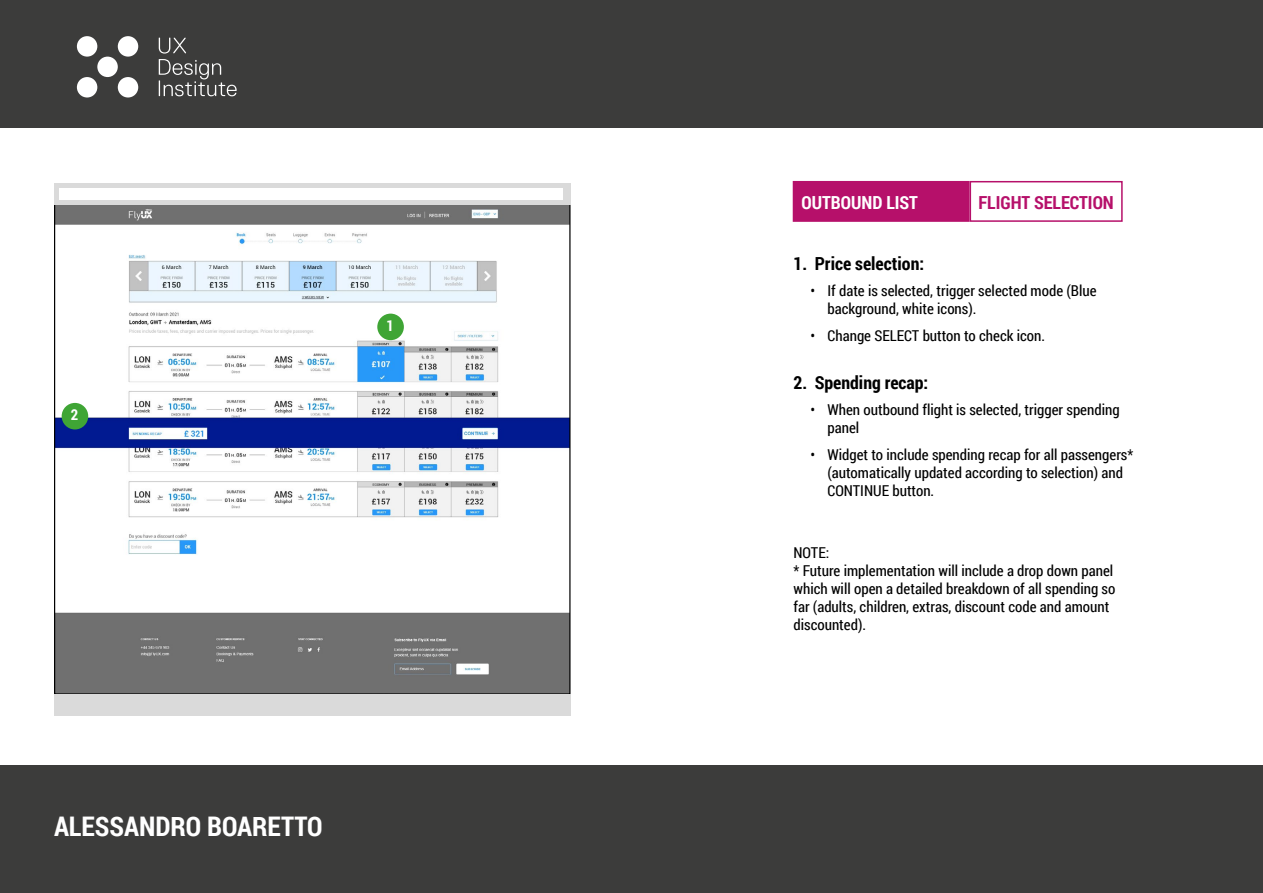
<style>
.page{position:relative;width:1263px;height:893px;background:#fff}
.page>*{position:absolute;margin:0;border:0;box-sizing:border-box;transform-origin:0 0}
.t1{font:700 27px "Roboto Condensed";color:#fff}
.t2{font:700 18px "Roboto Condensed";color:#000}
.t3{font:700 18px "Roboto Condensed";color:#b6106a}
.t4{font:700 18px "Roboto Condensed";color:#fff}
.t5{font:15px/18px "Roboto Condensed";color:#000}
.t6{font:700 15px "Roboto Condensed";color:#fff}
</style>
<div class="page">
<div style="left:0;top:0;width:1263px;height:128px;background:#3c3c3b"></div>
<div style="left:0;top:765px;width:1263px;height:128px;background:#3c3c3b"></div>
<div style="left:118px;top:36px;width:20px;height:21px;background:#fff;border-radius:50%"></div>
<div style="left:77px;top:36px;width:20px;height:21px;background:#fff;border-radius:50%"></div>
<div style="left:77px;top:77px;width:20px;height:21px;background:#fff;border-radius:50%"></div>
<div style="left:97px;top:57px;width:21px;height:20px;background:#fff;border-radius:50%"></div>
<div style="left:118px;top:77px;width:20px;height:21px;background:#fff;border-radius:50%"></div>
<svg style="left:159px;top:38px;width:78px;height:58px"></svg>
<img style="left:56px;top:206px;width:512px;height:487px">
<div style="left:54px;top:183px;width:516px;height:22px;background:#dadada"></div>
<div style="left:54px;top:695px;width:516px;height:21px;background:#dadada"></div>
<div style="left:59px;top:188px;width:504px;height:12px;background:#fff"></div>
<div style="left:377px;top:314px;width:27px;height:26px;background:#3fa535;border-radius:50%"></div>
<div style="left:793px;top:182px;width:176px;height:39px;background:#b6106a"></div>
<div style="left:793px;top:181px;width:176px;height:41px;border:2px solid #b6106a"></div>
<div style="left:969px;top:181px;width:154px;height:41px;border:2px solid #b6106a"></div>
<div style="left:62px;top:403px;width:26px;height:26px;background:#3fa535;border-radius:50%"></div>
<p class="t6" style="left:71px;top:404px;width:9px">2</p>
<p class="t6" style="left:386px;top:315px;width:9px">1</p>
<h1 class="t1" style="left:54px;top:808px;width:270px">ALESSANDRO BOARETTO</h1>
<p class="t4" style="left:801px;top:190px;width:118px">OUTBOUND LIST</p>
<p class="t3" style="left:978px;top:190px;width:137px">FLIGHT SELECTION</p>
<p class="t2" style="left:793px;top:251px;width:132px">1. Price selection:</p>
<p class="t5" style="left:827px;top:281px;width:271px;text-indent:-17px">• If date is selected, trigger selected mode (Blue background, white icons).</p>
<p class="t5" style="left:810px;top:326px;width:236px">• Change SELECT button to check icon.</p>
<p class="t2" style="left:793px;top:370px;width:136px">2. Spending recap:</p>
<p class="t5" style="left:827px;top:401px;width:294px;text-indent:-17px">• When outbound flight is selected, trigger spending panel</p>
<p class="t5" style="left:827px;top:445px;width:307px;text-indent:-17px">• Widget to include spending recap for all passengers* (automatically updated according to selection) and<br>CONTINUE button.</p>
<p class="t5" style="left:793px;top:544px;width:323px">NOTE:<br>* Future implementation will include a drop down panel which will open a detailed breakdown of all spending so far (adults, children, extras, discount code and amount discounted).</p>
</div>
